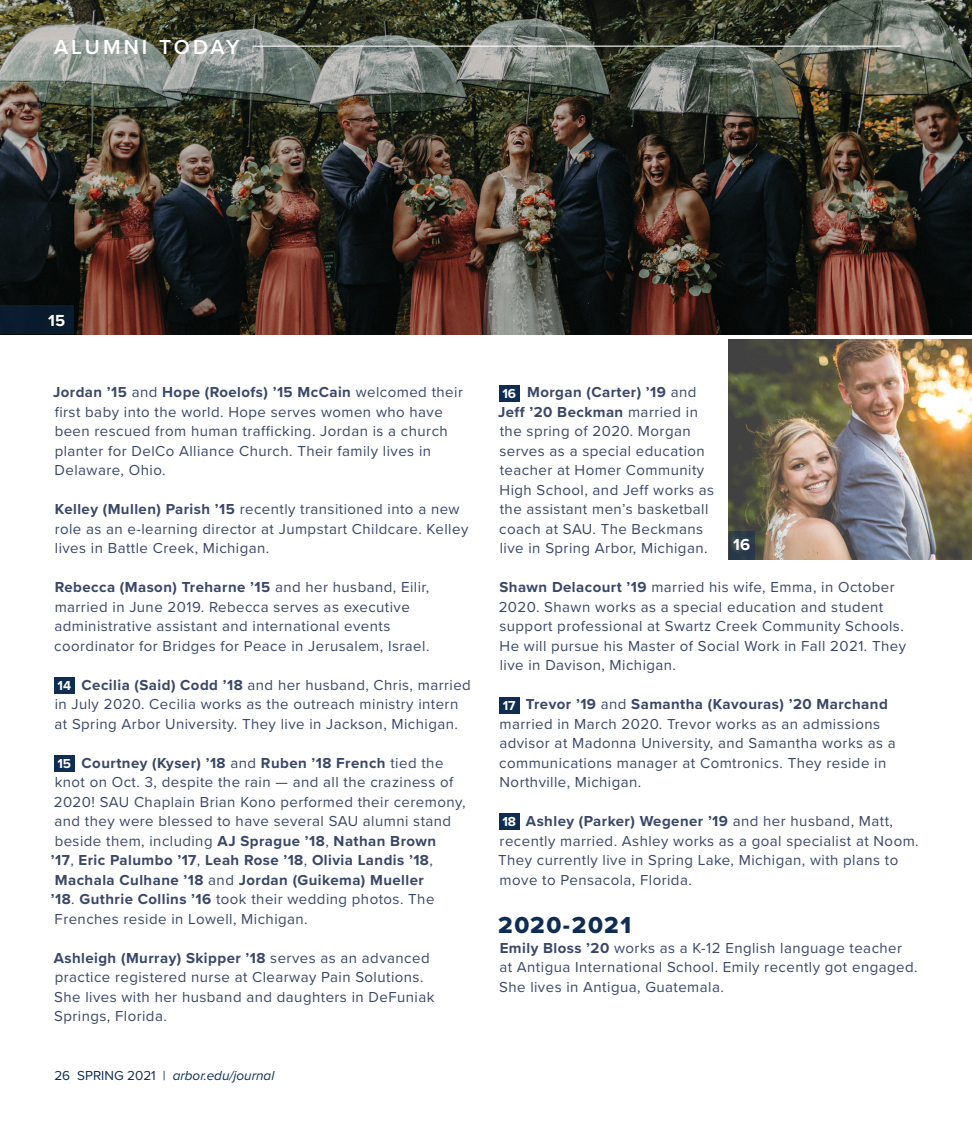
<style>
.page{position:relative;width:972px;height:1134px;background:#fff}
.page>*{position:absolute;margin:0;border:0;box-sizing:border-box;transform-origin:0 0}
.t1{font:24px "Proxima Nova Extrabld";letter-spacing:.07em;color:#0f2d52}
.t2{font:600 21px "Proxima Nova";letter-spacing:.15em;color:#fff}
.t3{font:700 16.65px "Proxima Nova";color:#fff}
.t4{font:15px/19.5px "Proxima Nova";letter-spacing:.03em;color:#3a4768}
.t5{font:italic 13.5px "Proxima Nova";color:#0f2d52}
.t6{font:700 13.5px "Proxima Nova";color:#fff}
.s1{font-weight:700}
.s2{font-style:normal}
</style>
<div class="page">
<img style="left:0;top:0;width:972px;height:334px">
<div style="left:499px;top:697px;width:21px;height:16px;background:#0f2d52"></div>
<div style="left:499px;top:813px;width:21px;height:16px;background:#0f2d52"></div>
<div style="left:54px;top:678px;width:21px;height:16px;background:#0f2d52"></div>
<div style="left:54px;top:756px;width:21px;height:16px;background:#0f2d52"></div>
<div style="left:499px;top:386px;width:21px;height:16px;background:#0f2d52"></div>
<div style="left:0;top:306px;width:74px;height:28px;background:#0a1b2d"></div>
<hr style="left:253px;top:46px;width:648px;height:1px;background:#fff">
<img style="left:729px;top:339px;width:243px;height:220px">
<svg style="left:729px;top:531px;width:26px;height:28px"></svg>
<h2 class="t2" style="left:54px;top:32px;width:187px">ALUMNI TODAY</h2>
<p class="t3" style="left:48px;top:308px;width:18px">15</p>
<p class="t4" style="left:53px;top:382px;width:411px"><span class="s1">Jordan ’15</span> and <span class="s1">Hope (Roelofs) ’15 McCain</span> welcomed their first baby into the world. Hope serves women who have been rescued from human trafficking. Jordan is a church planter for DelCo Alliance Church. Their family lives in Delaware, Ohio.</p>
<p class="t4" style="left:55px;top:499px;width:415px"><span class="s1">Kelley (Mullen) Parish ’15</span> recently transitioned into a new role as an e-learning director at Jumpstart Childcare. Kelley lives in Battle Creek, Michigan.</p>
<p class="t4" style="left:54px;top:577px;width:377px"><span class="s1">Rebecca (Mason) Treharne ’15</span> and her husband, Eilir, married in June 2019. Rebecca serves as executive administrative assistant and international events coordinator for Bridges for Peace in Jerusalem, Israel.</p>
<p class="t4" style="left:54px;top:675px;width:418px;text-indent:27px"><span class="s1">Cecilia (Said) Codd ’18</span> and her husband, Chris, married in July 2020. Cecilia works as the outreach ministry intern at Spring Arbor University. They live in Jackson, Michigan.</p>
<p class="t4" style="left:51px;top:753px;width:416px;text-indent:31px"><span class="s1">Courtney (Kyser) ’18</span> and <span class="s1">Ruben ’18 French</span> tied the knot on Oct. 3, despite the rain — and all the craziness of 2020! SAU Chaplain Brian Kono performed their ceremony, and they were blessed to have several SAU alumni stand beside them, including <span class="s1">AJ Sprague ’18</span>, <span class="s1">Nathan Brown<br>’17</span>, <span class="s1">Eric Palumbo ’17</span>, <span class="s1">Leah Rose ’18</span>, <span class="s1">Olivia Landis ’18</span>, <span class="s1">Machala Culhane ’18</span> and <span class="s1">Jordan (Guikema) Mueller<br>’18</span>. <span class="s1">Guthrie Collins ’16</span> took their wedding photos. The Frenches reside in Lowell, Michigan.</p>
<p class="t4" style="left:54px;top:948px;width:382px"><span class="s1">Ashleigh (Murray) Skipper ’18</span> serves as an advanced practice registered nurse at Clearway Pain Solutions.<br>She lives with her husband and daughters in DeFuniak Springs, Florida.</p>
<p class="t6" style="left:57px;top:676px;width:15px">14</p>
<p class="t6" style="left:57px;top:754px;width:15px">15</p>
<p class="t5" style="left:54px;top:1066px;width:222px"><span class="s2">26 SPRING 2021 |</span> arbor.edu/journal</p>
<p class="t4" style="left:498px;top:382px;width:218px;text-indent:29px"><span class="s1">Morgan (Carter) ’19</span> and<br><span class="s1">Jeff ’20 Beckman</span> married in the spring of 2020. Morgan serves as a special education teacher at Homer Community<br>High School, and Jeff works as the assistant men’s basketball coach at SAU. The Beckmans live in Spring Arbor, Michigan.</p>
<p class="t4" style="left:499px;top:577px;width:409px"><span class="s1">Shawn Delacourt ’19</span> married his wife, Emma, in October 2020. Shawn works as a special education and student support professional at Swartz Creek Community Schools.<br>He will pursue his Master of Social Work in Fall 2021. They live in Davison, Michigan.</p>
<p class="t4" style="left:499px;top:694px;width:398px;text-indent:27px"><span class="s1">Trevor ’19</span> and <span class="s1">Samantha (Kavouras) ’20 Marchand </span>married in March 2020. Trevor works as an admissions advisor at Madonna University, and Samantha works as a communications manager at Comtronics. They reside in Northville, Michigan.</p>
<p class="t4" style="left:498px;top:811px;width:422px;text-indent:28px"><span class="s1">Ashley (Parker) Wegener ’19</span> and her husband, Matt, recently married. Ashley works as a goal specialist at Noom.<br>They currently live in Spring Lake, Michigan, with plans to move to Pensacola, Florida.</p>
<h1 class="t1" style="left:498px;top:907px;width:135px">2020-2021</h1>
<p class="t4" style="left:499px;top:937px;width:420px"><span class="s1">Emily Bloss ’20</span> works as a K-12 English language teacher at Antigua International School. Emily recently got engaged.<br>She lives in Antigua, Guatemala.</p>
<p class="t6" style="left:502px;top:384px;width:15px">16</p>
<p class="t3" style="left:733px;top:532px;width:18px">16</p>
<p class="t6" style="left:503px;top:695px;width:14px">17</p>
<p class="t6" style="left:502px;top:811px;width:15px">18</p>
</div>
